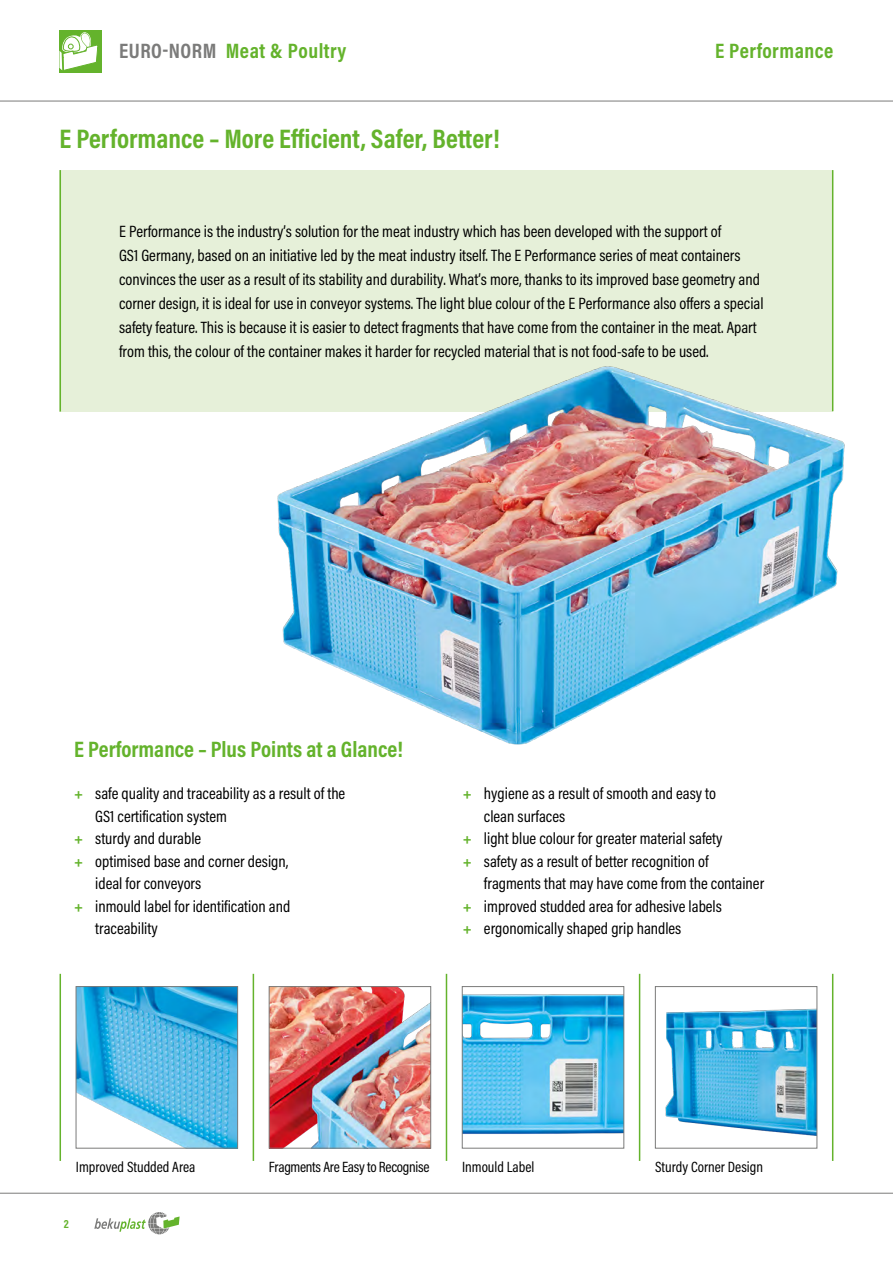
<style>
.page{position:relative;width:893px;height:1263px;background:#fff}
.page>*{position:absolute;margin:0;border:0;box-sizing:border-box;transform-origin:0 0}
.t1{font:700 27px "Acumin Pro Cond";color:#64b32c}
.t2{font:700 22.5px "Acumin Pro Cond";color:#64b32c}
.t3{font:700 21px "Acumin Pro Cond";letter-spacing:.025em;color:#64b32c}
.t4{font:16.5px/24px "Acumin Pro Cond";color:#000}
.t5{font:15px "Acumin Pro Cond";color:#000}
.t6{font:15px "Acumin Pro Cond";letter-spacing:-.02em;color:#000}
.t7{font:700 12px "Acumin Pro Cond";color:#64b32c}
.s1{color:#7b7b7a}
.s2{font-weight:700;color:#64b32c}
</style>
<div class="page">
<hr style="left:0;top:1193px;width:893px;height:1px;background:#7b7b7a">
<hr style="left:0;top:101px;width:893px;height:1px;background:#7b7b7a">
<svg style="left:94px;top:1212px;width:86px;height:22px"></svg>
<div style="left:60px;top:30px;width:42px;height:42px;background:#64b32c"></div>
<svg style="left:60px;top:32px;width:38px;height:39px"></svg>
<div style="left:60px;top:170px;width:773px;height:241px;background:#e6f0d9"></div>
<hr style="left:60px;top:170px;width:1px;height:241px;background:#64b32c">
<hr style="left:832px;top:170px;width:1px;height:241px;background:#64b32c">
<img style="left:268px;top:356px;width:577px;height:389px">
<hr style="left:60px;top:974px;width:1px;height:187px;background:#64b32c">
<hr style="left:253px;top:974px;width:1px;height:187px;background:#64b32c">
<hr style="left:446px;top:974px;width:1px;height:187px;background:#64b32c">
<hr style="left:639px;top:974px;width:1px;height:187px;background:#64b32c">
<hr style="left:832px;top:974px;width:1px;height:187px;background:#64b32c">
<img style="left:464px;top:994px;width:158px;height:140px">
<div style="left:462px;top:986px;width:162px;height:162px;border:1px solid #7b7b7a"></div>
<img style="left:271px;top:988px;width:158px;height:158px">
<div style="left:269px;top:986px;width:162px;height:162px;border:1px solid #7b7b7a"></div>
<img style="left:78px;top:988px;width:158px;height:158px">
<div style="left:76px;top:986px;width:162px;height:162px;border:1px solid #7b7b7a"></div>
<img style="left:665px;top:1008px;width:150px;height:128px">
<div style="left:655px;top:986px;width:162px;height:162px;border:1px solid #7b7b7a"></div>
<p class="t3" style="left:119px;top:37px;width:229px"><span class="s1">EURO-NORM</span> Meat &amp; Poultry</p>
<p class="t3" style="left:715px;top:37px;width:120px">E Performance</p>
<h1 class="t1" style="left:60px;top:121px;width:442px">E Performance – More Efficient, Safer, Better!</h1>
<p class="t4" style="left:119px;top:219px;width:646px">E Performance is the industry’s solution for the meat industry which has been developed with the support of<br>GS1 Germany, based on an initiative led by the meat industry itself. The E Performance series of meat containers convinces the user as a result of its stability and durability. What’s more, thanks to its improved base geometry and corner design, it is ideal for use in conveyor systems. The light blue colour of the E Performance also offers a special safety feature. This is because it is easier to detect fragments that have come from the container in the meat. Apart from this, the colour of the container makes it harder for recycled material that is not food-safe to be used.</p>
<h2 class="t2" style="left:74px;top:734px;width:331px">E Performance – Plus Points at a Glance!</h2>
<p class="t4" style="left:74px;top:781px;width:273px"><span class="s2">+</span> safe quality and traceability as a result of the</p>
<p class="t4" style="left:95px;top:804px;width:133px">GS1 certification system</p>
<p class="t4" style="left:74px;top:826px;width:129px"><span class="s2">+</span> sturdy and durable</p>
<p class="t4" style="left:74px;top:849px;width:216px"><span class="s2">+</span> optimised base and corner design,</p>
<p class="t4" style="left:95px;top:871px;width:107px">ideal for conveyors</p>
<p class="t4" style="left:74px;top:894px;width:218px"><span class="s2">+</span> inmould label for identification and</p>
<p class="t4" style="left:95px;top:916px;width:64px">traceability</p>
<p class="t4" style="left:463px;top:781px;width:255px"><span class="s2">+</span> hygiene as a result of smooth and easy to</p>
<p class="t4" style="left:484px;top:804px;width:83px">clean surfaces</p>
<p class="t4" style="left:463px;top:826px;width:261px"><span class="s2">+</span> light blue colour for greater material safety</p>
<p class="t4" style="left:463px;top:849px;width:247px"><span class="s2">+</span> safety as a result of better recognition of</p>
<p class="t4" style="left:484px;top:871px;width:282px">fragments that may have come from the container</p>
<p class="t4" style="left:463px;top:894px;width:261px"><span class="s2">+</span> improved studded area for adhesive labels</p>
<p class="t4" style="left:463px;top:916px;width:220px"><span class="s2">+</span> ergonomically shaped grip handles</p>
<p class="t5" style="left:76px;top:1157px;width:121px">Improved Studded Area</p>
<p class="t6" style="left:269px;top:1157px;width:162px">Fragments Are Easy to Recognise</p>
<p class="t5" style="left:462px;top:1157px;width:74px">Inmould Label</p>
<p class="t5" style="left:655px;top:1157px;width:109px">Sturdy Corner Design</p>
<p class="t7" style="left:64px;top:1215px;width:6px">2</p>
</div>
